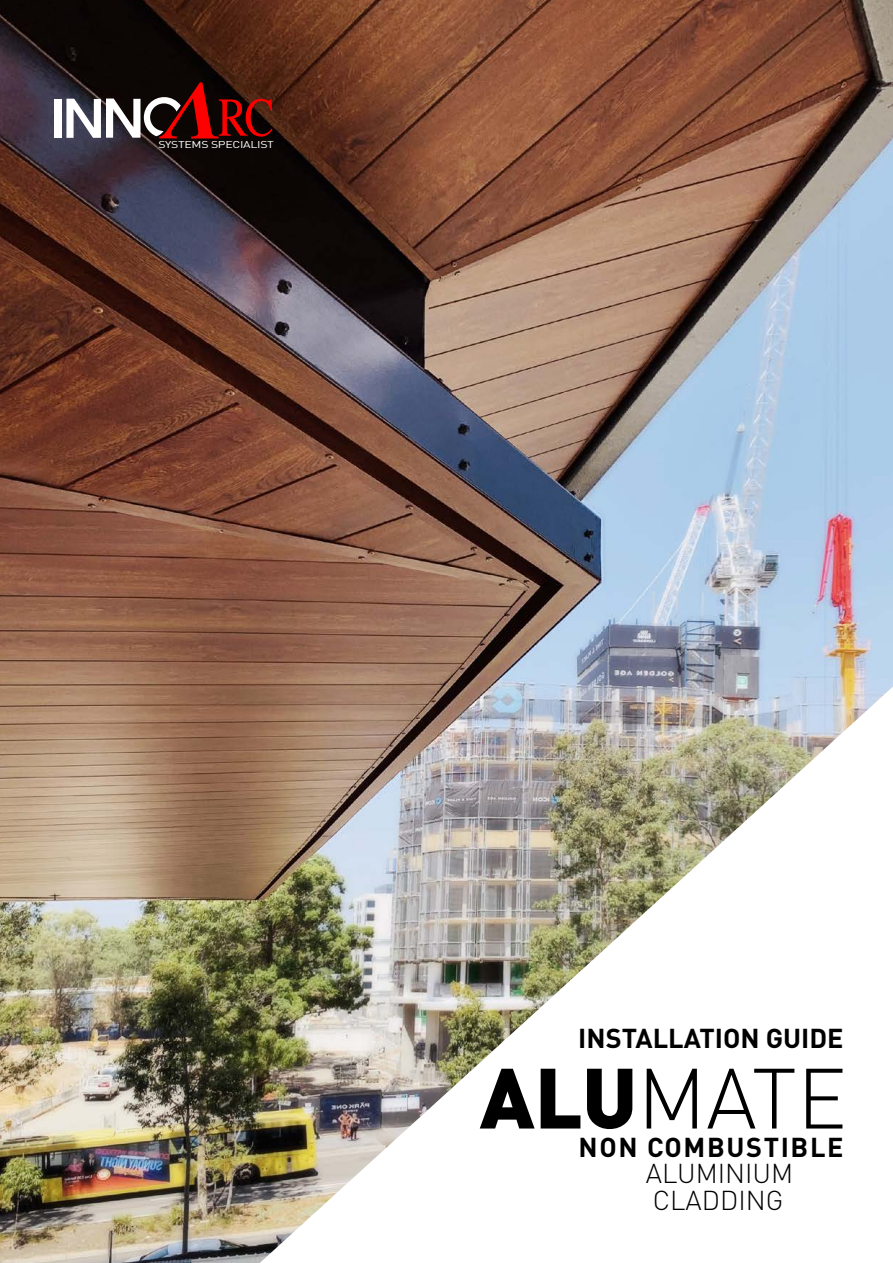
<style>
.page{position:relative;width:893px;height:1263px;background:#fff}
.page>*{position:absolute;margin:0;border:0;box-sizing:border-box;transform-origin:0 0}
.t1{font:300 84px "DINOT";color:#000}
.t2{font:300 27px/27px "DINOT";color:#000}
.t3{font:700 27px "DINOT";color:#000}
.t4{font:700 27px "DINOT";letter-spacing:.06em;color:#000}
.t5{font:9.9px "DINOT";letter-spacing:-.025em;color:#fff;scale:1.25 1}
.s1{font-weight:900}
</style>
<div class="page">
<img style="left:0;top:0;width:893px;height:1263px">
<img style="left:260px;top:687px;width:633px;height:576px">
<div style="left:54px;top:99px;width:7px;height:39px;background:#fff"></div>
<svg style="left:66px;top:82px;width:206px;height:56px"></svg>
<p class="t5" style="left:158px;top:139px;width:94px">SYSTEMS SPECIALIST</p>
<p class="t3" style="left:578px;top:1021px;width:267px">INSTALLATION GUIDE</p>
<h1 class="t1" style="left:480px;top:1046px;width:369px"><span class="s1">ALU</span>MATE</h1>
<p class="t4" style="left:578px;top:1129px;width:266px">NON COMBUSTIBLE</p>
<p class="t2" style="left:646px;top:1159px;width:149px">ALUMINIUM<br>CLADDING</p>
</div>
